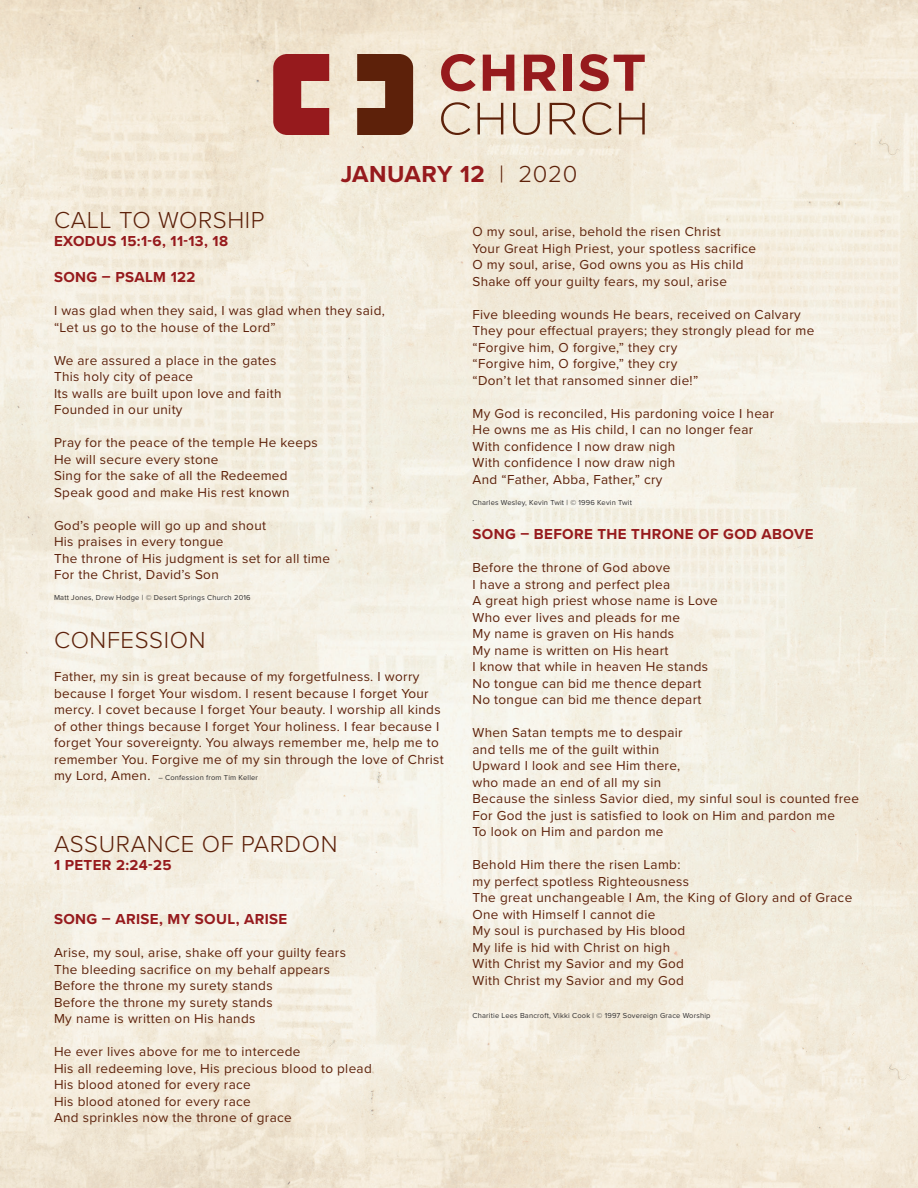
<style>
.page{position:relative;width:918px;height:1188px;background:#fff}
.page>*{position:absolute;margin:0;border:0;box-sizing:border-box;transform-origin:0 0}
.t1{font:300 24px "Proxima Nova";letter-spacing:.025em;color:#5d210a}
.t2{font:700 24px "Proxima Nova";letter-spacing:.025em;color:#961a1d}
.t3{font:700 15px "Proxima Nova";letter-spacing:.025em;color:#961a1d}
.t4{font:13.5px/16.5px "Proxima Nova";letter-spacing:.025em;color:#5d210a}
.t5{font:7.5px "Proxima Nova";letter-spacing:.025em;color:#312f30}
.s1{font-weight:300;color:#5d210a}
.s2{font-size:13.5px;color:#5d210a}
</style>
<div class="page">
<img style="left:0;top:0;width:918px;height:1188px">
<svg style="left:357px;top:54px;width:56px;height:81px;background:#784630"></svg>
<svg style="left:273px;top:54px;width:56px;height:81px;background:#a7403e"></svg>
<svg style="left:441px;top:54px;width:35px;height:37px"></svg>
<svg style="left:483px;top:55px;width:31px;height:36px"></svg>
<svg style="left:524px;top:55px;width:32px;height:36px"></svg>
<div style="left:563px;top:55px;width:9px;height:36px;background:#961a1d"></div>
<svg style="left:579px;top:54px;width:66px;height:37px;background:#c88c83"></svg>
<svg style="left:441px;top:102px;width:29px;height:33px"></svg>
<svg style="left:478px;top:103px;width:25px;height:31px"></svg>
<svg style="left:513px;top:103px;width:27px;height:32px"></svg>
<svg style="left:550px;top:103px;width:26px;height:31px"></svg>
<svg style="left:582px;top:102px;width:30px;height:33px"></svg>
<svg style="left:619px;top:103px;width:26px;height:31px"></svg>
<p class="t2" style="left:341px;top:156px;width:238px">JANUARY 12 <span class="s1">| 2020</span></p>
<p class="t1" style="left:54px;top:202px;width:212px">CALL TO WORSHIP</p>
<p class="t3" style="left:54px;top:230px;width:176px">EXODUS 15:1-6, 11-13, 18</p>
<p class="t3" style="left:54px;top:266px;width:143px">SONG – PSALM 122</p>
<p class="t4" style="left:54px;top:302px;width:332px">I was glad when they said, I was glad when they said,</p>
<p class="t4" style="left:54px;top:318px;width:223px">“Let us go to the house of the Lord”</p>
<p class="t4" style="left:54px;top:351px;width:224px">We are assured a place in the gates</p>
<p class="t4" style="left:54px;top:368px;width:141px">This holy city of peace</p>
<p class="t4" style="left:54px;top:384px;width:229px">Its walls are built upon love and faith</p>
<p class="t4" style="left:54px;top:401px;width:130px">Founded in our unity</p>
<p class="t4" style="left:54px;top:434px;width:265px">Pray for the peace of the temple He keeps</p>
<p class="t4" style="left:54px;top:450px;width:166px">He will secure every stone</p>
<p class="t4" style="left:54px;top:467px;width:235px">Sing for the sake of all the Redeemed</p>
<p class="t4" style="left:54px;top:483px;width:237px">Speak good and make His rest known</p>
<p class="t4" style="left:54px;top:516px;width:214px">God’s people will go up and shout</p>
<p class="t4" style="left:54px;top:533px;width:171px">His praises in every tongue</p>
<p class="t4" style="left:54px;top:549px;width:278px">The throne of His judgment is set for all time</p>
<p class="t4" style="left:54px;top:566px;width:166px">For the Christ, David’s Son</p>
<p class="t5" style="left:54px;top:592px;width:198px">Matt Jones, Drew Hodge | © Desert Springs Church 2016</p>
<p class="t1" style="left:54px;top:622px;width:153px">CONFESSION</p>
<p class="t4" style="left:54px;top:668px;width:391px">Father, my sin is great because of my forgetfulness. I worry because I forget Your wisdom. I resent because I forget Your mercy. I covet because I forget Your beauty. I worship all kinds of other things because I forget Your holiness. I fear because I forget Your sovereignty. You always remember me, help me to remember You. Forgive me of my sin through the love of Christ</p>
<p class="t5" style="left:54px;top:772px;width:206px"><span class="s2">my Lord, Amen.</span> – Confession from Tim Keller</p>
<p class="t1" style="left:54px;top:826px;width:285px">ASSURANCE OF PARDON</p>
<p class="t3" style="left:54px;top:854px;width:119px">1 PETER 2:24-25</p>
<p class="t3" style="left:54px;top:908px;width:235px">SONG – ARISE, MY SOUL, ARISE</p>
<p class="t4" style="left:54px;top:944px;width:294px">Arise, my soul, arise, shake off your guilty fears</p>
<p class="t4" style="left:54px;top:960px;width:278px">The bleeding sacrifice on my behalf appears</p>
<p class="t4" style="left:54px;top:977px;width:220px">Before the throne my surety stands</p>
<p class="t4" style="left:54px;top:993px;width:220px">Before the throne my surety stands</p>
<p class="t4" style="left:54px;top:1010px;width:203px">My name is written on His hands</p>
<p class="t4" style="left:54px;top:1043px;width:248px">He ever lives above for me to intercede</p>
<p class="t4" style="left:54px;top:1059px;width:319px">His all redeeming love, His precious blood to plead</p>
<p class="t4" style="left:54px;top:1076px;width:198px">His blood atoned for every race</p>
<p class="t4" style="left:54px;top:1092px;width:198px">His blood atoned for every race</p>
<p class="t4" style="left:54px;top:1109px;width:239px">And sprinkles now the throne of grace</p>
<p class="t4" style="left:472px;top:223px;width:250px">O my soul, arise, behold the risen Christ</p>
<p class="t4" style="left:472px;top:240px;width:285px">Your Great High Priest, your spotless sacrifice</p>
<p class="t4" style="left:472px;top:256px;width:272px">O my soul, arise, God owns you as His child</p>
<p class="t4" style="left:472px;top:273px;width:256px">Shake off your guilty fears, my soul, arise</p>
<p class="t4" style="left:472px;top:306px;width:330px">Five bleeding wounds He bears, received on Calvary</p>
<p class="t4" style="left:472px;top:322px;width:343px">They pour effectual prayers; they strongly plead for me</p>
<p class="t4" style="left:472px;top:339px;width:206px">“Forgive him, O forgive,” they cry</p>
<p class="t4" style="left:472px;top:355px;width:206px">“Forgive him, O forgive,” they cry</p>
<p class="t4" style="left:472px;top:372px;width:227px">“Don’t let that ransomed sinner die!”</p>
<p class="t4" style="left:472px;top:405px;width:303px">My God is reconciled, His pardoning voice I hear</p>
<p class="t4" style="left:472px;top:421px;width:282px">He owns me as His child, I can no longer fear</p>
<p class="t4" style="left:472px;top:438px;width:204px">With confidence I now draw nigh</p>
<p class="t4" style="left:472px;top:454px;width:204px">With confidence I now draw nigh</p>
<p class="t4" style="left:472px;top:471px;width:192px">And “Father, Abba, Father,” cry</p>
<p class="t5" style="left:472px;top:497px;width:161px">Charles Wesley, Kevin Twit | © 1996 Kevin Twit</p>
<p class="t5" style="left:472px;top:513px;width:3px">.</p>
<p class="t3" style="left:472px;top:523px;width:343px">SONG – BEFORE THE THRONE OF GOD ABOVE</p>
<p class="t4" style="left:472px;top:559px;width:200px">Before the throne of God above</p>
<p class="t4" style="left:472px;top:576px;width:199px">I have a strong and perfect plea</p>
<p class="t4" style="left:472px;top:592px;width:247px">A great high priest whose name is Love</p>
<p class="t4" style="left:472px;top:609px;width:209px">Who ever lives and pleads for me</p>
<p class="t4" style="left:472px;top:625px;width:203px">My name is graven on His hands</p>
<p class="t4" style="left:472px;top:642px;width:197px">My name is written on His heart</p>
<p class="t4" style="left:472px;top:658px;width:237px">I know that while in heaven He stands</p>
<p class="t4" style="left:472px;top:675px;width:230px">No tongue can bid me thence depart</p>
<p class="t4" style="left:472px;top:691px;width:230px">No tongue can bid me thence depart</p>
<p class="t4" style="left:472px;top:724px;width:212px">When Satan tempts me to despair</p>
<p class="t4" style="left:472px;top:741px;width:188px">and tells me of the guilt within</p>
<p class="t4" style="left:472px;top:757px;width:209px">Upward I look and see Him there,</p>
<p class="t4" style="left:472px;top:774px;width:190px">who made an end of all my sin</p>
<p class="t4" style="left:472px;top:790px;width:388px">Because the sinless Savior died, my sinful soul is counted free</p>
<p class="t4" style="left:472px;top:807px;width:364px">For God the just is satisfied to look on Him and pardon me</p>
<p class="t4" style="left:472px;top:823px;width:193px">To look on Him and pardon me</p>
<p class="t4" style="left:472px;top:856px;width:209px">Behold Him there the risen Lamb:</p>
<p class="t4" style="left:472px;top:873px;width:218px">my perfect spotless Righteousness</p>
<p class="t4" style="left:472px;top:889px;width:381px">The great unchangeable I Am, the King of Glory and of Grace</p>
<p class="t4" style="left:472px;top:906px;width:184px">One with Himself I cannot die</p>
<p class="t4" style="left:472px;top:922px;width:214px">My soul is purchased by His blood</p>
<p class="t4" style="left:472px;top:939px;width:199px">My life is hid with Christ on high</p>
<p class="t4" style="left:472px;top:955px;width:213px">With Christ my Savior and my God</p>
<p class="t4" style="left:472px;top:972px;width:213px">With Christ my Savior and my God</p>
<p class="t5" style="left:472px;top:1010px;width:240px">Charitie Lees Bancroft, Vikki Cook | © 1997 Sovereign Grace Worship</p>
</div>
